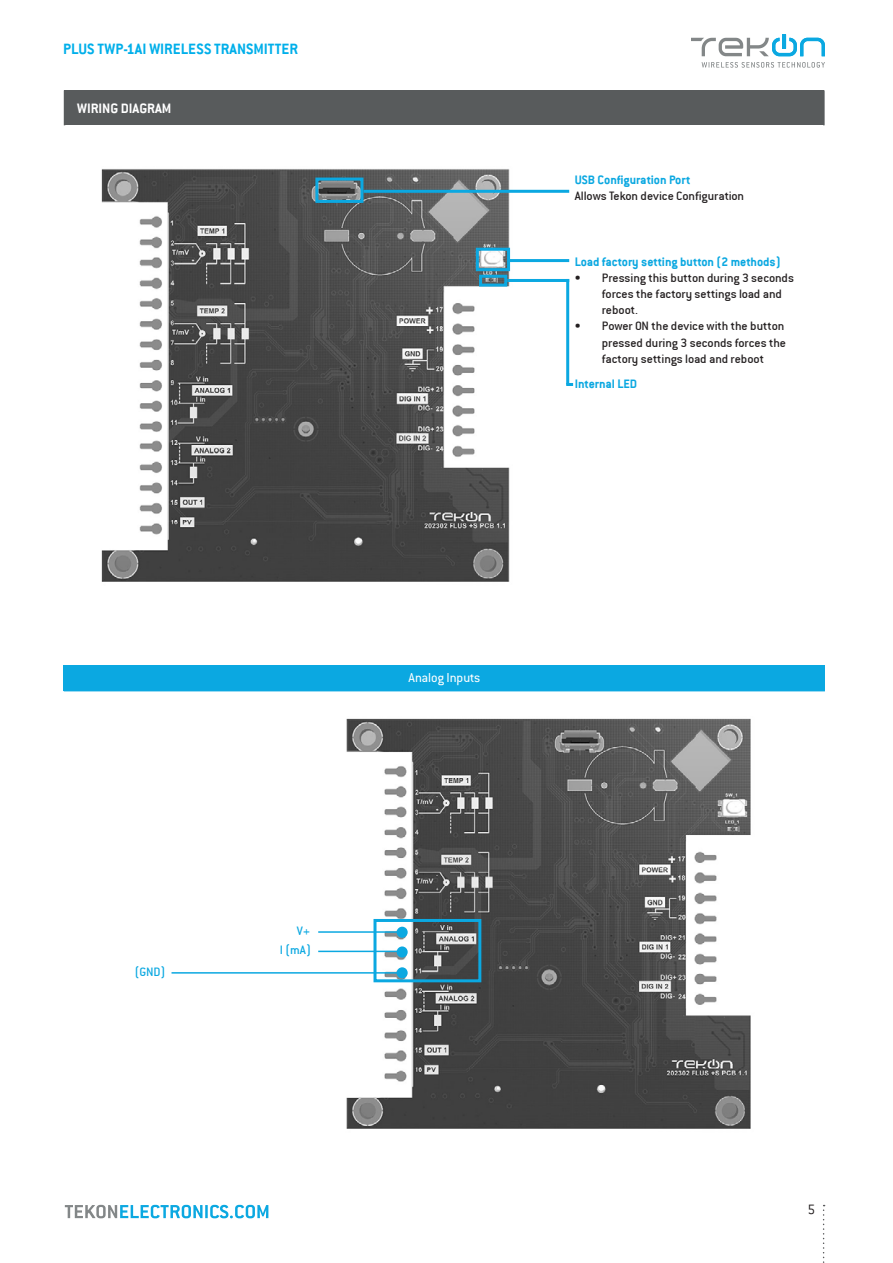
<style>
.page{position:relative;width:893px;height:1263px;background:#fff}
.page>*{position:absolute;margin:0;border:0;box-sizing:border-box;transform-origin:0 0}
.t1{font:700 16.5px "Conduit ITC";color:#00afea}
.t2{font:700 15px "Conduit ITC";color:#fff}
.t3{font:300 15px "Conduit ITC";color:#231f20}
.t4{font:14.25px "Conduit ITC Pro";color:#fff}
.t5{font:13.5px/16.2px "Conduit ITC";color:#231f20}
.t6{font:700 13.5px "Conduit ITC";color:#0ba8e1}
.t7{font:13.5px "Conduit ITC";color:#0ba8e1}
</style>
<div class="page">
<svg style="left:823px;top:1205px;width:2px;height:58px"></svg>
<svg style="left:65px;top:1205px;width:203px;height:13px"></svg>
<svg style="left:691px;top:34px;width:134px;height:22px"></svg>
<svg style="left:702px;top:62px;width:123px;height:6px"></svg>
<div style="left:65px;top:90px;width:759px;height:35px;background:#585b5c"></div>
<hr style="left:64px;top:90px;width:1px;height:35px;background:#585b5c">
<hr style="left:823px;top:90px;width:2px;height:35px;background:#585b5c">
<div style="left:64px;top:665px;width:761px;height:26px;background:#0ba8e1"></div>
<hr style="left:64px;top:691px;width:761px;height:1px;background:#0ba8e1">
<img style="left:341px;top:718px;width:410px;height:411px">
<div style="left:373px;top:919px;width:108px;height:63px;border:3px solid #0ba8e1"></div>
<hr style="left:172px;top:972px;width:232px;height:1px;background:#0ba8e1">
<hr style="left:318px;top:951px;width:86px;height:1px;background:#0ba8e1">
<hr style="left:318px;top:931px;width:86px;height:2px;background:#0ba8e1">
<div style="left:397px;top:967px;width:11px;height:11px;background:#0ba8e1;border-radius:50%"></div>
<div style="left:397px;top:946px;width:11px;height:11px;background:#0ba8e1;border-radius:50%"></div>
<div style="left:397px;top:927px;width:11px;height:11px;background:#0ba8e1;border-radius:50%"></div>
<img style="left:101px;top:169px;width:433px;height:413px">
<div style="left:315px;top:178px;width:48px;height:25px;border:3px solid #0ba8e1"></div>
<hr style="left:363px;top:190px;width:206px;height:3px;background:#0ba8e1">
<hr style="left:510px;top:259px;width:59px;height:3px;background:#0ba8e1">
<div style="left:476px;top:248px;width:34px;height:23px;border:3px solid #0ba8e1"></div>
<div style="left:479px;top:275px;width:28px;height:12px;border:3px solid #0ba8e1"></div>
<hr style="left:507px;top:279px;width:62px;height:3px;background:#0ba8e1">
<hr style="left:566px;top:279px;width:3px;height:105px;background:#0ba8e1">
<svg style="left:566px;top:383px;width:7px;height:3px"></svg>
<p class="t1" style="left:63px;top:39px;width:236px">PLUS TWP-1AI WIRELESS TRANSMITTER</p>
<p class="t2" style="left:77px;top:99px;width:96px">WIRING DIAGRAM</p>
<p class="t6" style="left:575px;top:172px;width:117px">USB Configuration Port</p>
<p class="t5" style="left:575px;top:188px;width:171px">Allows Tekon device Configuration</p>
<p class="t6" style="left:575px;top:253px;width:207px">Load factory setting button (2 methods)</p>
<p class="t5" style="left:602px;top:269px;width:194px;text-indent:-27px">• Pressing this button during 3 seconds forces the factory settings load and reboot.</p>
<p class="t5" style="left:602px;top:318px;width:186px;text-indent:-27px">• Power ON the device with the button pressed during 3 seconds forces the factory settings load and reboot</p>
<p class="t6" style="left:575px;top:376px;width:64px">Internal LED</p>
<p class="t7" style="left:135px;top:964px;width:32px">(GND)</p>
<p class="t7" style="left:297px;top:923px;width:14px">V+</p>
<p class="t7" style="left:280px;top:943px;width:33px">I (mA)</p>
<p class="t4" style="left:409px;top:670px;width:73px">Analog Inputs</p>
<p class="t3" style="left:807px;top:1201px;width:9px">5</p>
</div>
